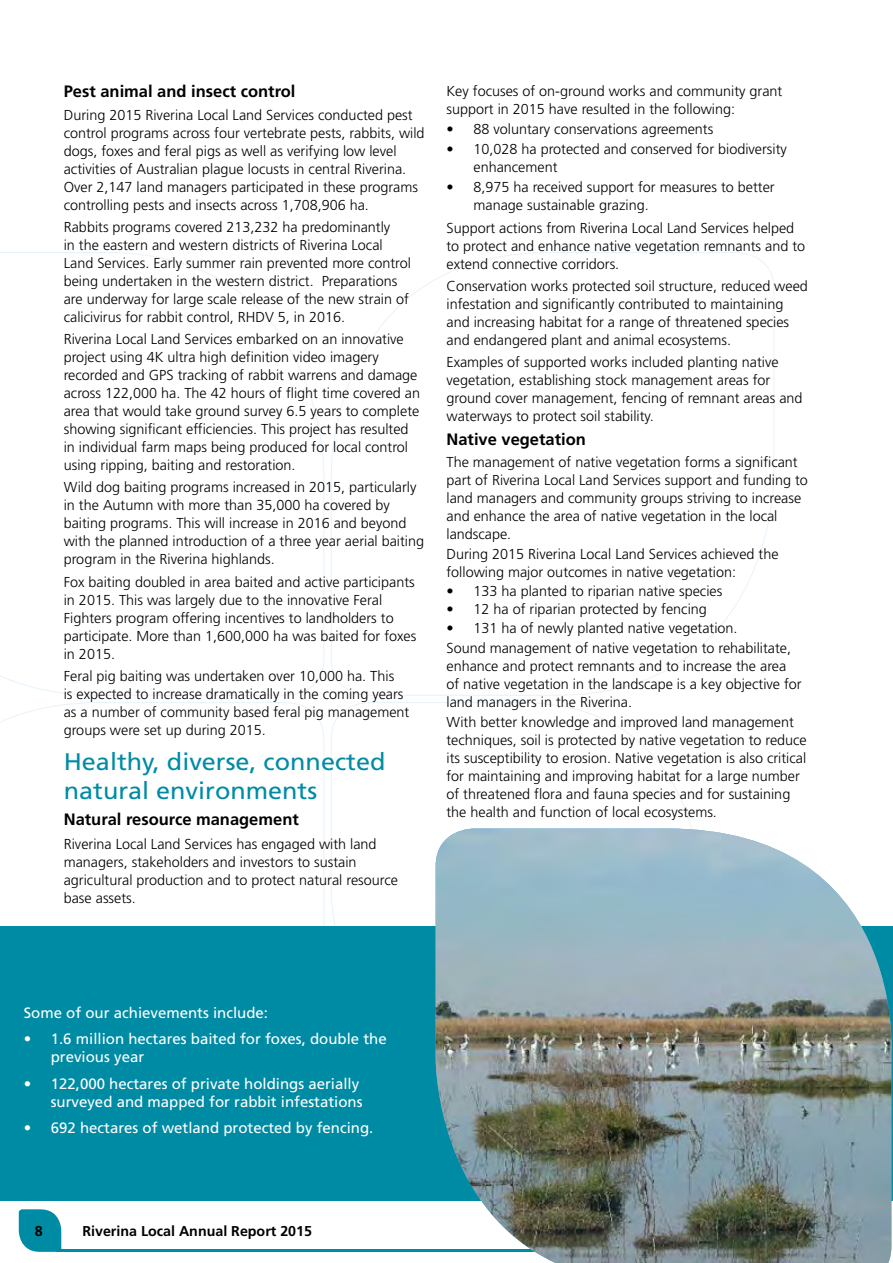
<style>
.page{position:relative;width:893px;height:1263px;background:#fff}
.page>*{position:absolute;margin:0;border:0;box-sizing:border-box;transform-origin:0 0}
.t1{font:24px/28.8px "Frutiger LT Std";color:#008ba5;scale:1.05 1}
.t2{font:700 16.5px "Frutiger LT Std";color:#000}
.t3{font:15px/18px "Frutiger LT Std";color:#fff}
.text{font:300 14.4px/18px "Frutiger LT Std";color:#000}
.t4{font:700 14.25px "Frutiger LT Std";color:#000}
</style>
<div class="page">
<svg style="left:19px;top:1209px;width:42px;height:43px;background:#1b97ae"></svg>
<hr style="left:56px;top:1249px;width:751px;height:3px;background:#008ba5">
<svg style="left:331px;top:252px;width:443px;height:444px"></svg>
<svg style="left:0;top:252px;width:324px;height:444px"></svg>
<svg style="left:331px;top:702px;width:361px;height:224px"></svg>
<div style="left:0;top:926px;width:893px;height:274px;background:#008ba5"></div>
<img style="left:436px;top:828px;width:457px;height:435px">
<h4 class="t2" style="left:64px;top:82px;width:233px">Pest animal and insect control</h4>
<p class="text" style="left:64px;top:106px;width:362px">During 2015 Riverina Local Land Services conducted pest control programs across four vertebrate pests, rabbits, wild dogs, foxes and feral pigs as well as verifying low level activities of Australian plague locusts in central Riverina.<br>Over 2,147 land managers participated in these programs controlling pests and insects across 1,708,906 ha.</p>
<p class="text" style="left:64px;top:218px;width:349px">Rabbits programs covered 213,232 ha predominantly<br>in the eastern and western districts of Riverina Local Land Services. Early summer rain prevented more control being undertaken in the western district. Preparations are underway for large scale release of the new strain of calicivirus for rabbit control, RHDV 5, in 2016.</p>
<p class="text" style="left:64px;top:330px;width:358px">Riverina Local Land Services embarked on an innovative project using 4K ultra high definition video imagery recorded and GPS tracking of rabbit warrens and damage across 122,000 ha. The 42 hours of flight time covered an area that would take ground survey 6.5 years to complete showing significant efficiencies. This project has resulted in individual farm maps being produced for local control using ripping, baiting and restoration.</p>
<p class="text" style="left:64px;top:479px;width:362px">Wild dog baiting programs increased in 2015, particularly in the Autumn with more than 35,000 ha covered by baiting programs. This will increase in 2016 and beyond with the planned introduction of a three year aerial baiting program in the Riverina highlands.</p>
<p class="text" style="left:64px;top:573px;width:354px">Fox baiting doubled in area baited and active participants in 2015. This was largely due to the innovative Feral Fighters program offering incentives to landholders to participate. More than 1,600,000 ha was baited for foxes in 2015.</p>
<p class="text" style="left:64px;top:667px;width:347px">Feral pig baiting was undertaken over 10,000 ha. This<br>is expected to increase dramatically in the coming years as a number of community based feral pig management groups were set up during 2015.</p>
<h3 class="t1" style="left:64px;top:747px;width:308px">Healthy, diverse, connected natural environments</h3>
<h4 class="t2" style="left:64px;top:809px;width:237px">Natural resource management</h4>
<p class="text" style="left:64px;top:835px;width:336px">Riverina Local Land Services has engaged with land managers, stakeholders and investors to sustain agricultural production and to protect natural resource base assets.</p>
<p class="text" style="left:446px;top:82px;width:337px">Key focuses of on-ground works and community grant support in 2015 have resulted in the following:</p>
<p class="text" style="left:446px;top:120px;width:268px">• 88 voluntary conservations agreements</p>
<p class="text" style="left:473px;top:140px;width:315px;text-indent:-27px">• 10,028 ha protected and conserved for biodiversity enhancement</p>
<p class="text" style="left:473px;top:178px;width:303px;text-indent:-27px">• 8,975 ha received support for measures to better manage sustainable grazing.</p>
<p class="text" style="left:446px;top:219px;width:360px">Support actions from Riverina Local Land Services helped to protect and enhance native vegetation remnants and to extend connective corridors.</p>
<p class="text" style="left:446px;top:277px;width:363px">Conservation works protected soil structure, reduced weed infestation and significantly contributed to maintaining and increasing habitat for a range of threatened species and endangered plant and animal ecosystems.</p>
<p class="text" style="left:446px;top:353px;width:358px">Examples of supported works included planting native vegetation, establishing stock management areas for ground cover management, fencing of remnant areas and waterways to protect soil stability.</p>
<h4 class="t2" style="left:446px;top:429px;width:141px">Native vegetation</h4>
<p class="text" style="left:446px;top:453px;width:363px">The management of native vegetation forms a significant part of Riverina Local Land Services support and funding to land managers and community groups striving to increase and enhance the area of native vegetation in the local landscape.</p>
<p class="text" style="left:446px;top:545px;width:334px">During 2015 Riverina Local Land Services achieved the following major outcomes in native vegetation:</p>
<p class="text" style="left:446px;top:582px;width:277px">• 133 ha planted to riparian native species</p>
<p class="text" style="left:446px;top:601px;width:262px">• 12 ha of riparian protected by fencing</p>
<p class="text" style="left:446px;top:619px;width:293px">• 131 ha of newly planted native vegetation.</p>
<p class="text" style="left:446px;top:639px;width:357px">Sound management of native vegetation to rehabilitate, enhance and protect remnants and to increase the area of native vegetation in the landscape is a key objective for land managers in the Riverina.</p>
<p class="text" style="left:446px;top:713px;width:362px">With better knowledge and improved land management techniques, soil is protected by native vegetation to reduce its susceptibility to erosion. Native vegetation is also critical for maintaining and improving habitat for a large number of threatened flora and fauna species and for sustaining the health and function of local ecosystems.</p>
<p class="t3" style="left:24px;top:1003px;width:246px">Some of our achievements include:</p>
<p class="t3" style="left:51px;top:1030px;width:337px;text-indent:-27px">• 1.6 million hectares baited for foxes, double the previous year</p>
<p class="t3" style="left:24px;top:1074px;width:340px;text-align:right">• 122,000 hectares of private holdings aerially surveyed and mapped for rabbit infestations</p>
<p class="t3" style="left:24px;top:1119px;width:351px">• 692 hectares of wetland protected by fencing.</p>
<p class="t4" style="left:35px;top:1222px;width:9px">8</p>
<p class="t4" style="left:82px;top:1222px;width:231px">Riverina Local Annual Report 2015</p>
</div>
